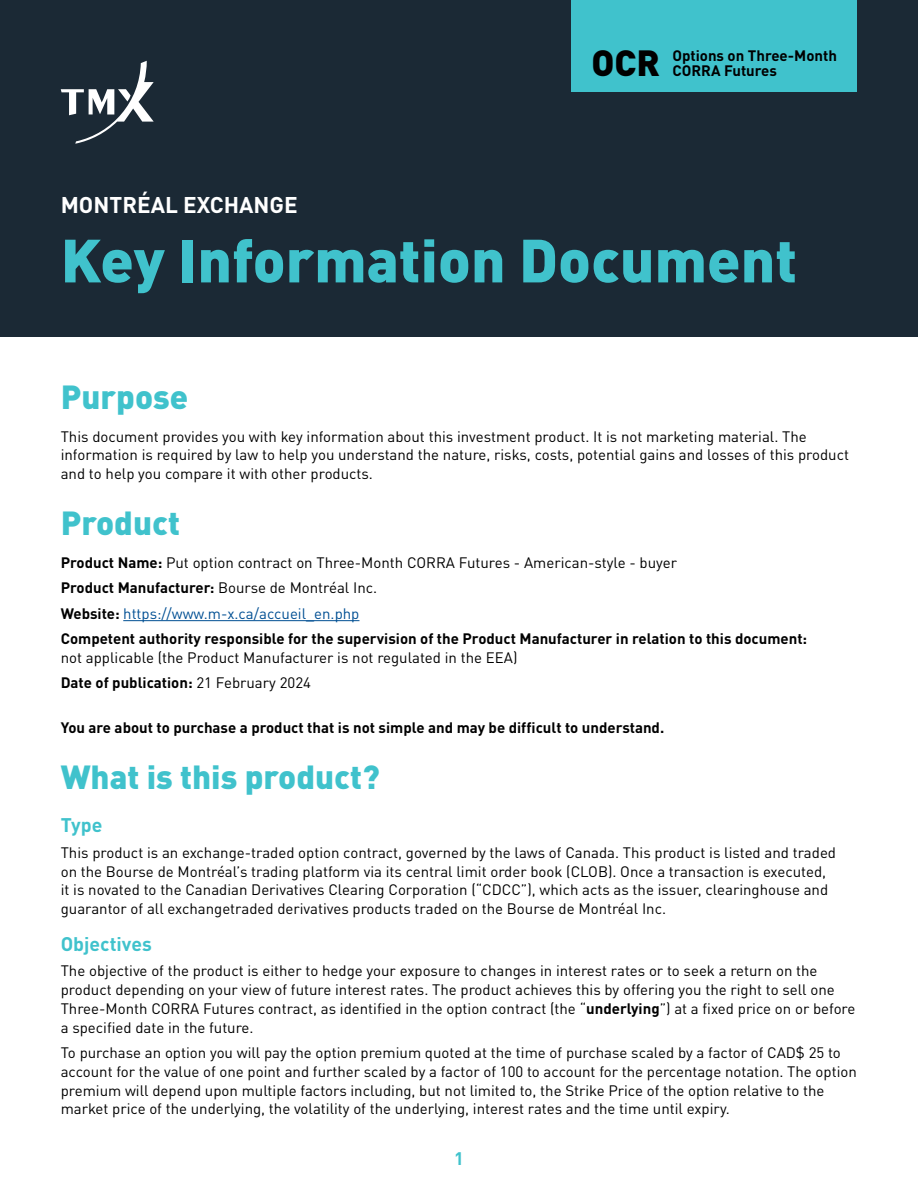
<style>
.page{position:relative;width:918px;height:1188px;background:#fff}
.page>*{position:absolute;margin:0;border:0;box-sizing:border-box;transform-origin:0 0}
.t1{font:900 60px "DIN Pro";color:#40c2cc}
.t2{font:900 36px "DIN Pro";color:#000}
.t3{font:900 33px "DIN Pro";color:#40c2cc}
.t4{font:700 22.5px "DIN Pro";color:#fff}
.t5{font:700 19.5px "DIN Pro";color:#40c2cc}
.t6{font:700 18px "DIN Pro";color:#40c2cc}
.t7{font:15px/18.8px "DIN Pro";color:#000}
.t8{font:700 15px/25.5px "DIN Pro";color:#000}
.s1{font-weight:400}
.s2{font-weight:400;color:#004f93}
.s3{font-weight:700}
</style>
<div class="page">
<div style="left:0;top:0;width:918px;height:337px;background:#1b2935"></div>
<svg style="left:61px;top:61px;width:93px;height:83px"></svg>
<div style="left:571px;top:0;width:286px;height:92px;background:#40c2cc"></div>
<hr style="left:123px;top:620px;width:236px;height:1px;background:#004f93">
<h2 class="t2" style="left:591px;top:34px;width:70px">OCR</h2>
<p class="t8" style="left:672px;top:42px;width:166px">Options on Three-Month</p>
<p class="t8" style="left:672px;top:57px;width:106px">CORRA Futures</p>
<h3 class="t4" style="left:61px;top:187px;width:239px">MONTRÉAL EXCHANGE</h3>
<h1 class="t1" style="left:61px;top:213px;width:738px">Key Information Document</h1>
<h3 class="t3" style="left:61px;top:371px;width:129px">Purpose</h3>
<p class="t7" style="left:61px;top:426px;width:790px">This document provides you with key information about this investment product. It is not marketing material. The information is required by law to help you understand the nature, risks, costs, potential gains and losses of this product and to help you compare it with other products.</p>
<h3 class="t3" style="left:61px;top:497px;width:121px">Product</h3>
<p class="t8" style="left:61px;top:548px;width:748px">Product Name: <span class="s1">Put option contract on Three-Month CORRA Futures - American-style - buyer<br></span>Product Manufacturer: <span class="s1">Bourse de Montréal Inc.<br></span>Website: <span class="s2">https://www.m-x.ca/accueil_en.php<br></span>Competent authority responsible for the supervision of the Product Manufacturer in relation to this document:</p>
<p class="t7" style="left:61px;top:644px;width:458px;line-height:25.5px">not applicable (the Product Manufacturer is not regulated in the EEA)<br><span class="s3">Date of publication:</span> 21 February 2024</p>
<p class="t8" style="left:61px;top:713px;width:605px">You are about to purchase a product that is not simple and may be difficult to understand.</p>
<h3 class="t3" style="left:61px;top:750px;width:321px">What is this product?</h3>
<h3 class="t5" style="left:61px;top:810px;width:43px">Type</h3>
<p class="t7" style="left:61px;top:842px;width:777px">This product is an exchange-traded option contract, governed by the laws of Canada. This product is listed and traded on the Bourse de Montréal’s trading platform via its central limit order book (CLOB). Once a transaction is executed, it is novated to the Canadian Derivatives Clearing Corporation (“CDCC”), which acts as the issuer, clearinghouse and guarantor of all exchangetraded derivatives products traded on the Bourse de Montréal Inc.</p>
<h3 class="t5" style="left:61px;top:929px;width:93px">Objectives</h3>
<p class="t7" style="left:61px;top:961px;width:796px">The objective of the product is either to hedge your exposure to changes in interest rates or to seek a return on the product depending on your view of future interest rates. The product achieves this by offering you the right to sell one Three-Month CORRA Futures contract, as identified in the option contract (the “<span class="s3">underlying</span>”) at a fixed price on or before a specified date in the future.</p>
<p class="t7" style="left:61px;top:1042px;width:798px">To purchase an option you will pay the option premium quoted at the time of purchase scaled by a factor of CAD$ 25 to account for the value of one point and further scaled by a factor of 100 to account for the percentage notation. The option premium will depend upon multiple factors including, but not limited to, the Strike Price of the option relative to the market price of the underlying, the volatility of the underlying, interest rates and the time until expiry.</p>
<p class="t6" style="left:454px;top:1144px;width:11px">1</p>
</div>
